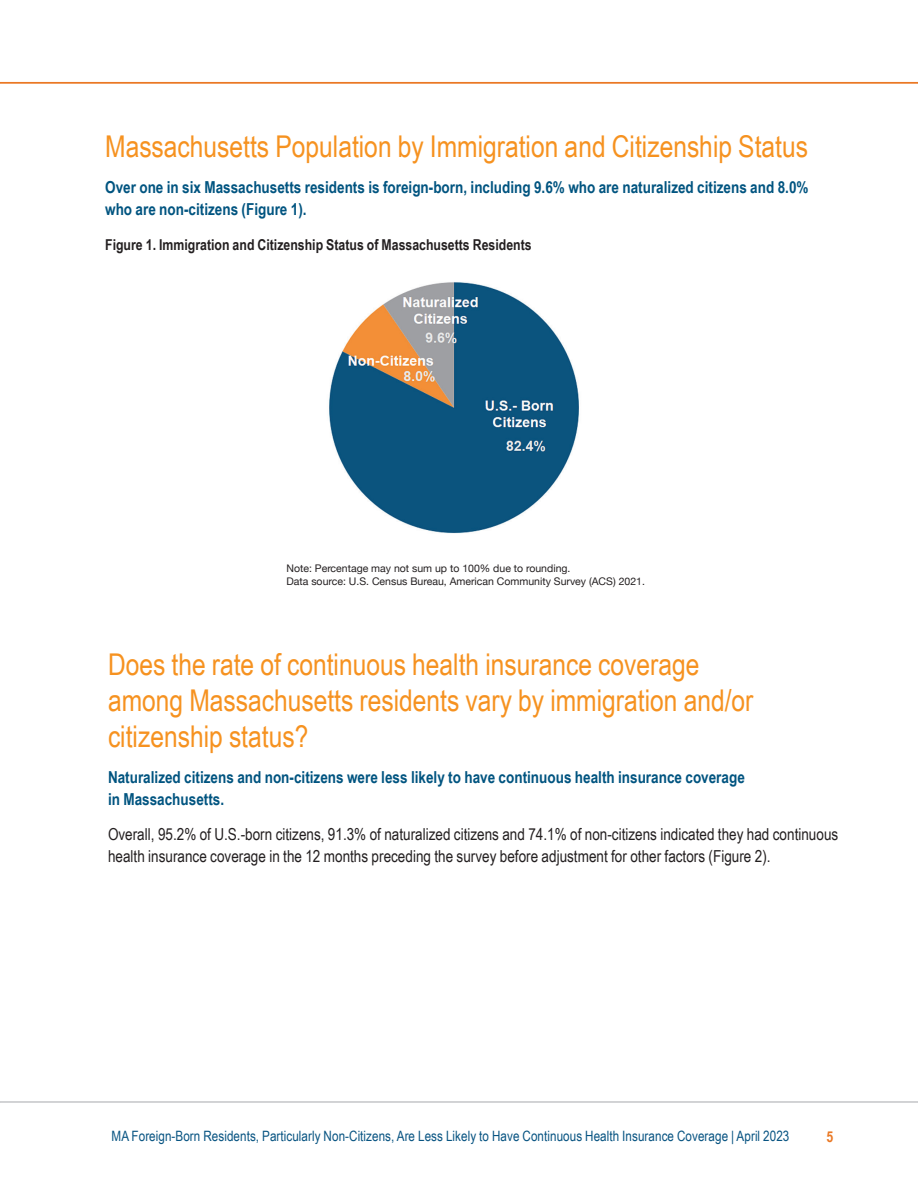
<style>
.page{position:relative;width:918px;height:1188px;background:#fff}
.page>*{position:absolute;margin:0;border:0;box-sizing:border-box;transform-origin:0 0}
.t1{font:30px/36px "Arial Narrow";color:#f69220}
.t2{font:700 16.5px/22.5px "Arial Narrow";color:#005480}
.t3{font:16.5px/22.5px "Arial Narrow";color:#231f20}
.t4{font:700 15px "Arial Narrow";color:#231f20}
.t5{font:700 15px "Arial Narrow";color:#ea7824}
.t6{font:14.25px "Arial Narrow";letter-spacing:.005em;color:#085482}
.t7{font:10.5px/13.5px "Helvetica Neue";color:#231f20}
</style>
<div class="page">
<div style="left:0;top:1101px;width:918px;height:2px;border:1px solid #d1d2d4"></div>
<div style="left:0;top:82px;width:918px;height:2px;border:1px solid #ea7824"></div>
<img style="left:329px;top:282px;width:250px;height:252px">
<h1 class="t1" style="left:105px;top:127px;width:704px">Massachusetts Population by Immigration and Citizenship Status</h1>
<p class="t2" style="left:105px;top:175px;width:705px">Over one in six Massachusetts residents is foreign-born, including 9.6% who are naturalized citizens and 8.0% who are non-citizens (Figure 1).</p>
<p class="t4" style="left:105px;top:233px;width:428px">Figure 1. Immigration and Citizenship Status of Massachusetts Residents</p>
<p class="t7" style="left:286px;top:562px;width:360px">Note: Percentage may not sum up to 100% due to rounding.<br>Data source: U.S. Census Bureau, American Community Survey (ACS) 2021.</p>
<h1 class="t1" style="left:108px;top:645px;width:647px">Does the rate of continuous health insurance coverage among Massachusetts residents vary by immigration and/or citizenship status?</h1>
<p class="t2" style="left:108px;top:765px;width:638px">Naturalized citizens and non-citizens were less likely to have continuous health insurance coverage in Massachusetts.</p>
<p class="t3" style="left:108px;top:822px;width:732px">Overall, 95.2% of U.S.-born citizens, 91.3% of naturalized citizens and 74.1% of non-citizens indicated they had continuous health insurance coverage in the 12 months preceding the survey before adjustment for other factors (Figure 2).</p>
<p class="t6" style="left:112px;top:1126px;width:679px">MA Foreign-Born Residents, Particularly Non-Citizens, Are Less Likely to Have Continuous Health Insurance Coverage | April 2023</p>
<p class="t5" style="left:826px;top:1125px;width:8px">5</p>
</div>
